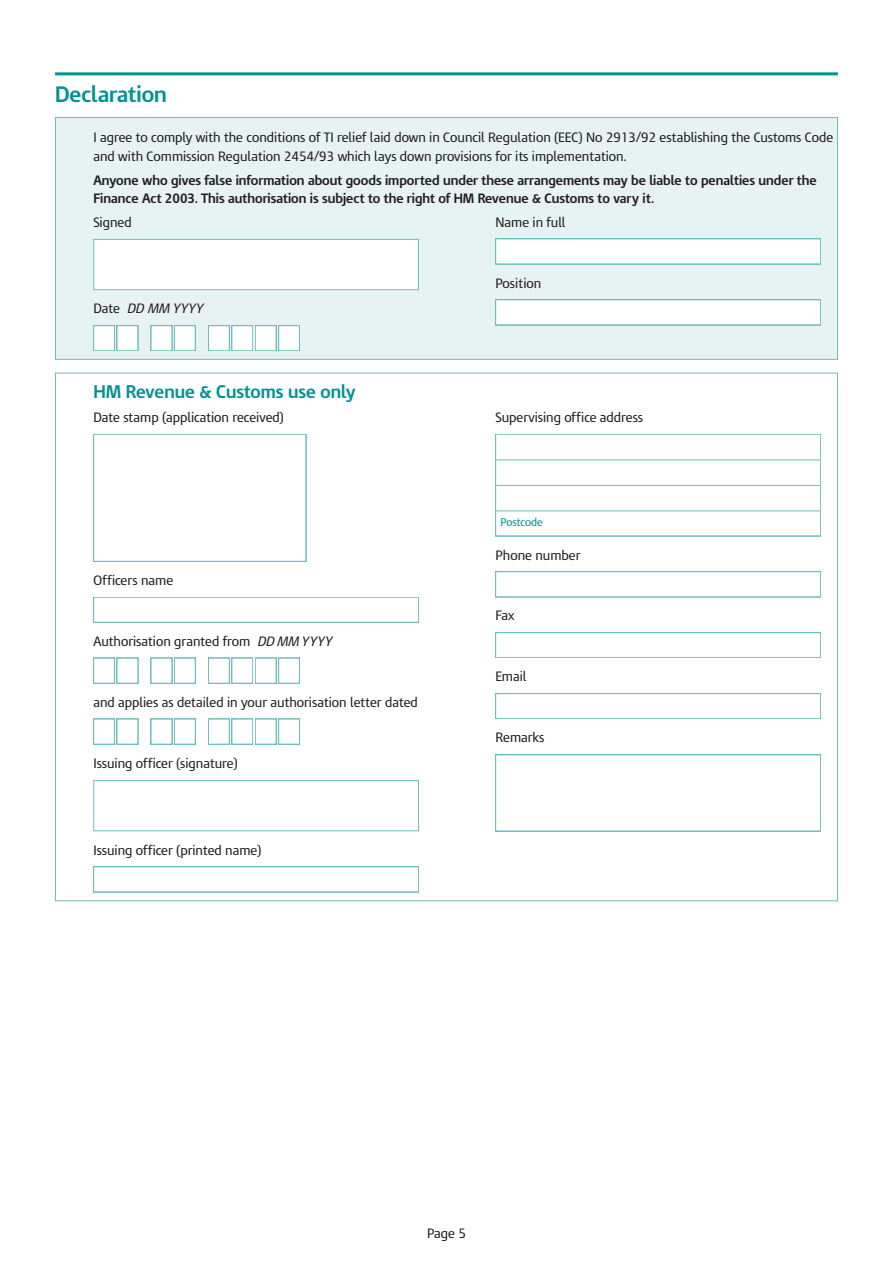
<style>
.page{position:relative;width:893px;height:1263px;background:#fff}
.page>*{position:absolute;margin:0;border:0;box-sizing:border-box;transform-origin:0 0}
.t1{font:700 21px "IR Modena";color:#009290}
.t2{font:700 17.25px "IR Modena";color:#009290}
.t3{font:12.75px/18.8px "IR Modena";color:#231f20}
.t4{font:700 12.75px/18.8px "IR Modena";color:#231f20}
.t5{font:italic 12.75px "IR Modena";letter-spacing:.065em;color:#231f20}
.t6{font:10.5px "IR Modena";color:#009290}
.s1{font-style:normal}
.s2{font-style:italic}
</style>
<div class="page">
<div style="left:55px;top:117px;width:782px;height:242px;background:#e7f3f3"></div>
<hr style="left:55px;top:72px;width:782px;height:3px;background:#009290">
<div style="left:55px;top:117px;width:782px;height:243px;border:1px solid #6fbdbe"></div>
<div style="left:495px;top:693px;width:325px;height:26px;border:2px solid #6fbdbe"></div>
<div style="left:495px;top:632px;width:325px;height:26px;border:2px solid #6fbdbe"></div>
<div style="left:495px;top:571px;width:325px;height:26px;border:2px solid #6fbdbe"></div>
<div style="left:93px;top:867px;width:326px;height:25px;border:2px solid #6fbdbe"></div>
<div style="left:93px;top:780px;width:326px;height:51px;border:1px solid #6fbdbe"></div>
<div style="left:93px;top:719px;width:22px;height:25px;border:2px solid #6fbdbe"></div>
<div style="left:117px;top:719px;width:21px;height:25px;border:2px solid #6fbdbe"></div>
<div style="left:151px;top:719px;width:21px;height:25px;border:2px solid #6fbdbe"></div>
<div style="left:174px;top:719px;width:21px;height:25px;border:2px solid #6fbdbe"></div>
<div style="left:208px;top:719px;width:21px;height:25px;border:2px solid #6fbdbe"></div>
<div style="left:232px;top:719px;width:21px;height:25px;border:2px solid #6fbdbe"></div>
<div style="left:255px;top:719px;width:21px;height:25px;border:2px solid #6fbdbe"></div>
<div style="left:278px;top:719px;width:22px;height:25px;border:2px solid #6fbdbe"></div>
<div style="left:93px;top:658px;width:22px;height:25px;border:2px solid #6fbdbe"></div>
<div style="left:117px;top:658px;width:21px;height:25px;border:2px solid #6fbdbe"></div>
<div style="left:151px;top:658px;width:21px;height:25px;border:2px solid #6fbdbe"></div>
<div style="left:174px;top:658px;width:21px;height:25px;border:2px solid #6fbdbe"></div>
<div style="left:208px;top:658px;width:21px;height:25px;border:2px solid #6fbdbe"></div>
<div style="left:232px;top:658px;width:21px;height:25px;border:2px solid #6fbdbe"></div>
<div style="left:255px;top:658px;width:21px;height:25px;border:2px solid #6fbdbe"></div>
<div style="left:278px;top:658px;width:22px;height:25px;border:2px solid #6fbdbe"></div>
<div style="left:93px;top:597px;width:326px;height:26px;border:2px solid #6fbdbe"></div>
<div style="left:93px;top:434px;width:213px;height:128px;border:2px solid #6fbdbe"></div>
<div style="left:496px;top:300px;width:324px;height:25px;background:#fff"></div>
<div style="left:495px;top:300px;width:325px;height:25px;border:2px solid #6fbdbe"></div>
<div style="left:496px;top:239px;width:324px;height:25px;background:#fff"></div>
<div style="left:495px;top:239px;width:325px;height:25px;border:2px solid #6fbdbe"></div>
<div style="left:94px;top:326px;width:20px;height:25px;background:#fff"></div>
<div style="left:93px;top:325px;width:22px;height:26px;border:2px solid #6fbdbe"></div>
<div style="left:117px;top:326px;width:21px;height:25px;background:#fff"></div>
<div style="left:117px;top:325px;width:21px;height:26px;border:2px solid #6fbdbe"></div>
<div style="left:151px;top:326px;width:21px;height:25px;background:#fff"></div>
<div style="left:151px;top:325px;width:21px;height:26px;border:2px solid #6fbdbe"></div>
<div style="left:174px;top:326px;width:21px;height:25px;background:#fff"></div>
<div style="left:174px;top:325px;width:21px;height:26px;border:2px solid #6fbdbe"></div>
<div style="left:209px;top:326px;width:20px;height:25px;background:#fff"></div>
<div style="left:208px;top:325px;width:21px;height:26px;border:2px solid #6fbdbe"></div>
<div style="left:232px;top:326px;width:20px;height:25px;background:#fff"></div>
<div style="left:232px;top:325px;width:21px;height:26px;border:2px solid #6fbdbe"></div>
<div style="left:255px;top:326px;width:21px;height:25px;background:#fff"></div>
<div style="left:255px;top:325px;width:21px;height:26px;border:2px solid #6fbdbe"></div>
<div style="left:279px;top:326px;width:20px;height:25px;background:#fff"></div>
<div style="left:278px;top:325px;width:22px;height:26px;border:2px solid #6fbdbe"></div>
<div style="left:94px;top:239px;width:324px;height:51px;background:#fff"></div>
<div style="left:93px;top:239px;width:326px;height:51px;border:1px solid #6fbdbe"></div>
<hr style="left:496px;top:460px;width:324px;height:1px;background:#6fbdbe">
<hr style="left:496px;top:485px;width:324px;height:1px;background:#6fbdbe">
<hr style="left:496px;top:511px;width:324px;height:1px;background:#6fbdbe">
<div style="left:495px;top:434px;width:325px;height:102px;border:2px solid #6fbdbe"></div>
<p class="t1" style="left:55px;top:85px;width:113px">Declaration</p>
<p class="t3" style="left:93px;top:129px;width:741px">I agree to comply with the conditions of TI relief laid down in Council Regulation (EEC) No 2913/92 establishing the Customs Code and with Commission Regulation 2454/93 which lays down provisions for its implementation.</p>
<p class="t4" style="left:93px;top:172px;width:724px">Anyone who gives false information about goods imported under these arrangements may be liable to penalties under the<br>Finance Act 2003. This authorisation is subject to the right of HM Revenue &amp; Customs to vary it.</p>
<p class="t3" style="left:93px;top:214px;width:40px">Signed</p>
<p class="t5" style="left:93px;top:303px;width:111px"><span class="s1">Date</span> DD MM YYYY</p>
<p class="t2" style="left:93px;top:384px;width:263px">HM Revenue &amp; Customs use only</p>
<p class="t3" style="left:93px;top:409px;width:192px">Date stamp (application received)</p>
<p class="t3" style="left:93px;top:572px;width:81px">Officers name</p>
<p class="t3" style="left:93px;top:633px;width:239px">Authorisation granted from <span class="s2">DD MM YYYY</span></p>
<p class="t3" style="left:93px;top:694px;width:326px">and applies as detailed in your authorisation letter dated</p>
<p class="t3" style="left:93px;top:755px;width:146px">Issuing officer (signature)</p>
<p class="t3" style="left:93px;top:842px;width:169px">Issuing officer (printed name)</p>
<p class="t3" style="left:495px;top:214px;width:72px">Name in full</p>
<p class="t3" style="left:495px;top:275px;width:47px">Position</p>
<p class="t3" style="left:495px;top:409px;width:149px">Supervising office address</p>
<p class="t6" style="left:500px;top:517px;width:44px">Postcode</p>
<p class="t3" style="left:495px;top:547px;width:87px">Phone number</p>
<p class="t3" style="left:495px;top:607px;width:21px">Fax</p>
<p class="t3" style="left:495px;top:668px;width:33px">Email</p>
<p class="t3" style="left:495px;top:729px;width:51px">Remarks</p>
<p class="t3" style="left:427px;top:1225px;width:40px">Page 5</p>
</div>
